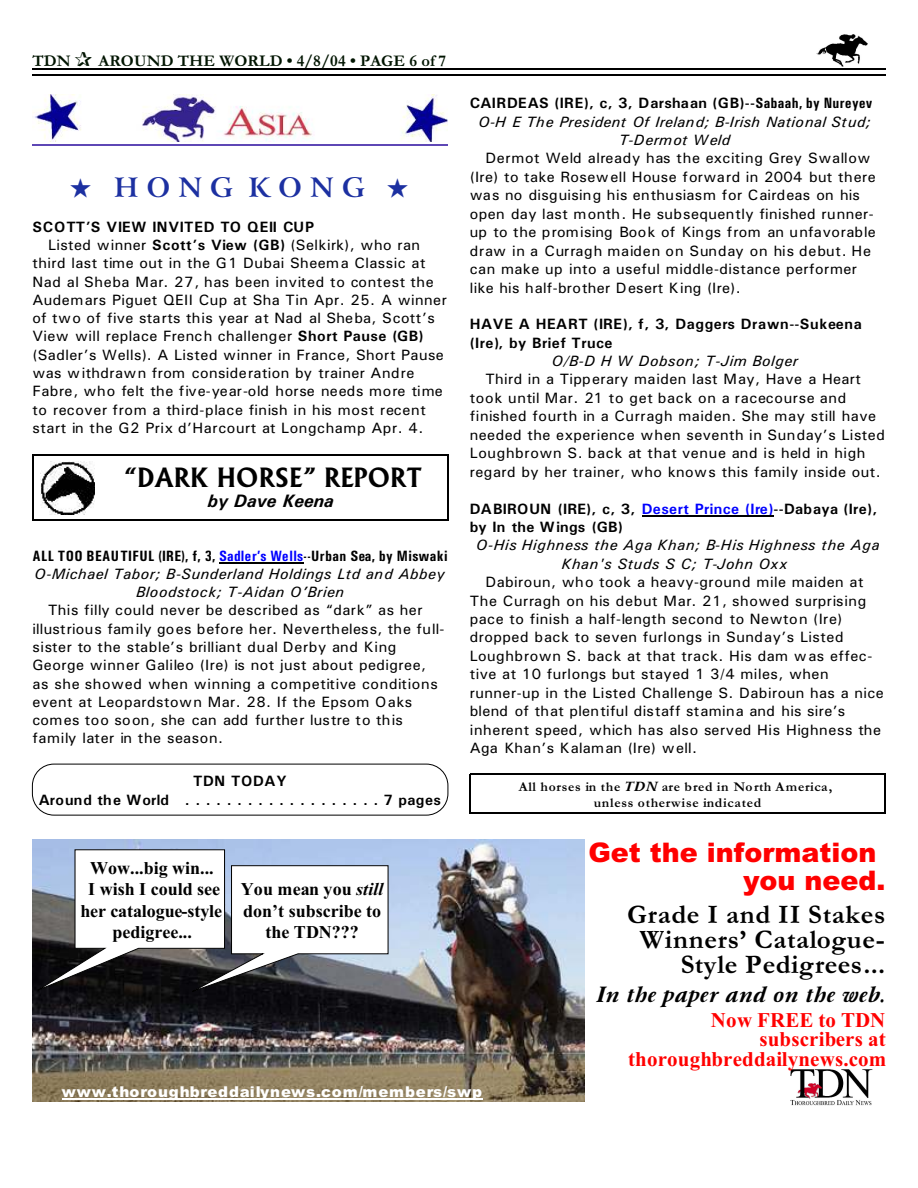
<style>
.page{position:relative;width:918px;height:1188px;background:#fff}
.page>*{position:absolute;margin:0;border:0;box-sizing:border-box;transform-origin:0 0}
.t1{font:700 27px/24.9px "Garamond";letter-spacing:.025em;color:#000;text-align:right}
.t2{font:900 27px/28.5px "Arial";color:#f00}
.t3{font:700 27px "Alberta";letter-spacing:.035em;color:#000}
.t4{font:700 27px "Arrus BT";letter-spacing:.305em;color:#1c30a1}
.t5{font:italic 700 22.35px "Garamond";letter-spacing:.02em;color:#000}
.t6{font:700 21px/19.8px "Times New Roman";letter-spacing:.01em;color:#f00;text-align:right}
.t7{font:700 18px/21.3px "Times New Roman";color:#000;text-align:center}
.t8{font:italic 700 18px "Univers";color:#000}
.t9{font:700 16.5px "Garamond";letter-spacing:.005em;color:#001400}
.t10{font:15px/18.5px "Univers";letter-spacing:.03em;color:#000}
.t11{font:italic 15px/18.5px "Univers";letter-spacing:.03em;color:#000;text-align:center}
.t12{font:700 15px/18.1px "Univers";letter-spacing:.03em;color:#000}
.t13{font:700 15px "Univers Condensed";letter-spacing:.025em;color:#000}
.t14{font:15px "Univers";letter-spacing:.06em;color:#000}
.t15{font:900 15px "Arial";letter-spacing:.06em;color:#fff}
.t16{font:700 15px "Univers";letter-spacing:.055em;color:#000}
.t17{font:700 13.5px/17px "Garamond";letter-spacing:.055em;color:#000;text-align:center}
.s1{font-weight:700}
.s2{color:#00f}
.s3{font-style:italic}
.s4{font-weight:700;font-style:normal}
.s5{font-family:"Univers Condensed";font-weight:700;font-style:normal}
</style>
<div class="page">
<img style="left:817px;top:35px;width:51px;height:31px">
<hr style="left:32px;top:68px;width:853px;height:1px;background:#000">
<hr style="left:32px;top:75px;width:853px;height:1px;background:#000">
<img style="left:33px;top:95px;width:415px;height:46px">
<hr style="left:32px;top:144px;width:416px;height:2px;background:#5e47b5">
<img style="left:32px;top:839px;width:552px;height:263px">
<img style="left:790px;top:1069px;width:83px;height:37px">
<hr style="left:62px;top:1099px;width:420px;height:1px;background:#fff">
<hr style="left:219px;top:562px;width:85px;height:1px;background:#000">
<hr style="left:642px;top:515px;width:132px;height:1px;background:#000">
<img style="left:40px;top:462px;width:54px;height:52px">
<hr style="left:33px;top:454px;width:1px;height:66px;background:#000">
<hr style="left:447px;top:454px;width:1px;height:66px;background:#000">
<hr style="left:33px;top:454px;width:415px;height:1px;background:#000">
<hr style="left:33px;top:519px;width:415px;height:1px;background:#000">
<hr style="left:470px;top:774px;width:1px;height:40px;background:#000">
<hr style="left:884px;top:774px;width:1px;height:40px;background:#000">
<hr style="left:470px;top:774px;width:415px;height:1px;background:#000">
<hr style="left:470px;top:813px;width:415px;height:1px;background:#000">
<svg style="left:37px;top:849px;width:352px;height:143px"></svg>
<div style="left:32px;top:764px;width:416px;height:51px;border:1px solid #000;border-radius:22px"></div>
<p class="t9" style="left:32px;top:55px;width:40px">TDN</p>
<p class="t9" style="left:98px;top:55px;width:349px">AROUND THE WORLD • 4/8/04 • PAGE 6 of 7</p>
<h1 class="t4" style="left:70px;top:177px;width:340px">★ HONG KONG ★</h1>
<p class="t16" style="left:32px;top:222px;width:283px">SCOTT’S VIEW INVITED TO QEII CUP</p>
<p class="t10" style="left:48px;top:237px;width:374px">Listed winner <span class="s1">Scott’s View (GB)</span> (Selkirk), who ran</p>
<p class="t10" style="left:32px;top:255px;width:395px">third last time out in the G1 Dubai Sheema Classic at</p>
<p class="t10" style="left:32px;top:274px;width:403px">Nad al Sheba Mar. 27, has been invited to contest the</p>
<p class="t10" style="left:32px;top:292px;width:416px">Audemars Piguet QEII Cup at Sha Tin Apr. 25. A winner</p>
<p class="t10" style="left:32px;top:310px;width:404px">of two of five starts this year at Nad al Sheba, Scott’s</p>
<p class="t10" style="left:32px;top:328px;width:393px">View will replace French challenger <span class="s1">Short Pause (GB)</span></p>
<p class="t10" style="left:32px;top:347px;width:413px">(Sadler’s Wells). A Listed winner in France, Short Pause</p>
<p class="t10" style="left:32px;top:365px;width:384px">was withdrawn from consideration by trainer Andre</p>
<p class="t14" style="left:32px;top:386px;width:412px">Fabre, who felt the five-year-old horse needs more time</p>
<p class="t10" style="left:32px;top:401px;width:395px">to recover from a third-place finish in his most recent</p>
<p class="t10" style="left:32px;top:420px;width:393px">start in the G2 Prix d’Harcourt at Longchamp Apr. 4.</p>
<h1 class="t3" style="left:125px;top:462px;width:298px">“DARK HORSE” REPORT</h1>
<p class="t8" style="left:208px;top:495px;width:127px">by Dave Keena</p>
<p class="t13" style="left:32px;top:550px;width:417px">ALL TOO BEAUTIFUL (IRE), f, 3, <span class="s2">Sadler’s Wells</span>--Urban Sea, by Miswaki</p>
<p class="t11" style="left:35px;top:566px;width:412px">O-Michael Tabor; B-Sunderland Holdings Ltd and Abbey<br>Bloodstock; T-Aidan O’Brien</p>
<p class="t10" style="left:32px;top:602px;width:414px;text-indent:16px">This filly could never be described as “dark” as her illustrious family goes before her. Nevertheless, the full&shy;sister to the stable’s brilliant dual Derby and King George winner Galileo (Ire) is not just about pedigree, as she showed when winning a competitive conditions event at Leopardstown Mar. 28. If the Epsom Oaks comes too soon, she can add further lustre to this family later in the season.</p>
<p class="t12" style="left:39px;top:772px;width:404px;line-height:19.2px;text-align:center">TDN TODAY<br>Around the World ...................7 pages</p>
<p class="t7" style="left:80px;top:859px;width:143px">Wow...big win...<br>I wish I could see her catalogue-style pedigree...</p>
<p class="t7" style="left:241px;top:881px;width:144px">You mean you <span class="s3">still </span>don’t subscribe to the TDN???</p>
<p class="t11" style="left:470px;top:95px;width:404px"><span class="s4">CAIRDEAS (IRE), c, 3, Darshaan (GB)--</span><span class="s5">Sabaah, by Nureyev<br></span>O-H E The President Of Ireland; B-Irish National Stud;<br>T-Dermot Weld</p>
<p class="t10" style="left:470px;top:150px;width:408px;text-indent:16px">Dermot Weld already has the exciting Grey Swallow (Ire) to take Rosewell House forward in 2004 but there was no disguising his enthusiasm for Cairdeas on his open day last month. He subsequently finished runner&shy;up to the promising Book of Kings from an unfavorable draw in a Curragh maiden on Sunday on his debut. He can make up into a useful middle-distance performer like his half-brother Desert King (Ire).</p>
<p class="t12" style="left:470px;top:316px;width:394px">HAVE A HEART (IRE), f, 3, Daggers Drawn--Sukeena (Ire), by Brief Truce</p>
<p class="t11" style="left:552px;top:353px;width:248px">O/B-D H W Dobson; T-Jim Bolger</p>
<p class="t10" style="left:470px;top:371px;width:417px;text-indent:16px">Third in a Tipperary maiden last May, Have a Heart took until Mar. 21 to get back on a racecourse and finished fourth in a Curragh maiden. She may still have needed the experience when seventh in Sunday’s Listed Loughbrown S. back at that venue and is held in high regard by her trainer, who knows this family inside out.</p>
<p class="t12" style="left:470px;top:501px;width:409px">DABIROUN (IRE), c, 3, <span class="s2">Desert Prince (Ire)</span>--Dabaya (Ire), by In the Wings (GB)</p>
<p class="t11" style="left:476px;top:537px;width:405px">O-His Highness the Aga Khan; B-His Highness the Aga<br>Khan's Studs S C; T-John Oxx</p>
<p class="t10" style="left:470px;top:574px;width:416px;text-indent:16px">Dabiroun, who took a heavy-ground mile maiden at The Curragh on his debut Mar. 21, showed surprising pace to finish a half-length second to Newton (Ire) dropped back to seven furlongs in Sunday’s Listed Loughbrown S. back at that track. His dam was effec&shy;tive at 10 furlongs but stayed 1 3/4 miles, when runner-up in the Listed Challenge S. Dabiroun has a nice blend of that plentiful distaff stamina and his sire’s inherent speed, which has also served His Highness the Aga Khan’s Kalaman (Ire) well.</p>
<p class="t17" style="left:519px;top:779px;width:315px">All horses in the <span class="s3">TDN</span> are bred in North America, unless otherwise indicated</p>
<h1 class="t2" style="left:743px;top:841px;width:144px;text-indent:-155px">Get the information you need.</h1>
<h1 class="t1" style="left:627px;top:905px;width:260px">Grade I and II Stakes<br>Winners’ Catalogue-<br>Style Pedigrees...</h1>
<h2 class="t5" style="left:596px;top:986px;width:291px">In the paper and on the web.</h2>
<h3 class="t6" style="left:628px;top:1012px;width:260px">Now FREE to TDN subscribers at thoroughbreddailynews.com</h3>
<p class="t15" style="left:62px;top:1086px;width:422px">www.thoroughbreddailynews.com/members/swp</p>
</div>
